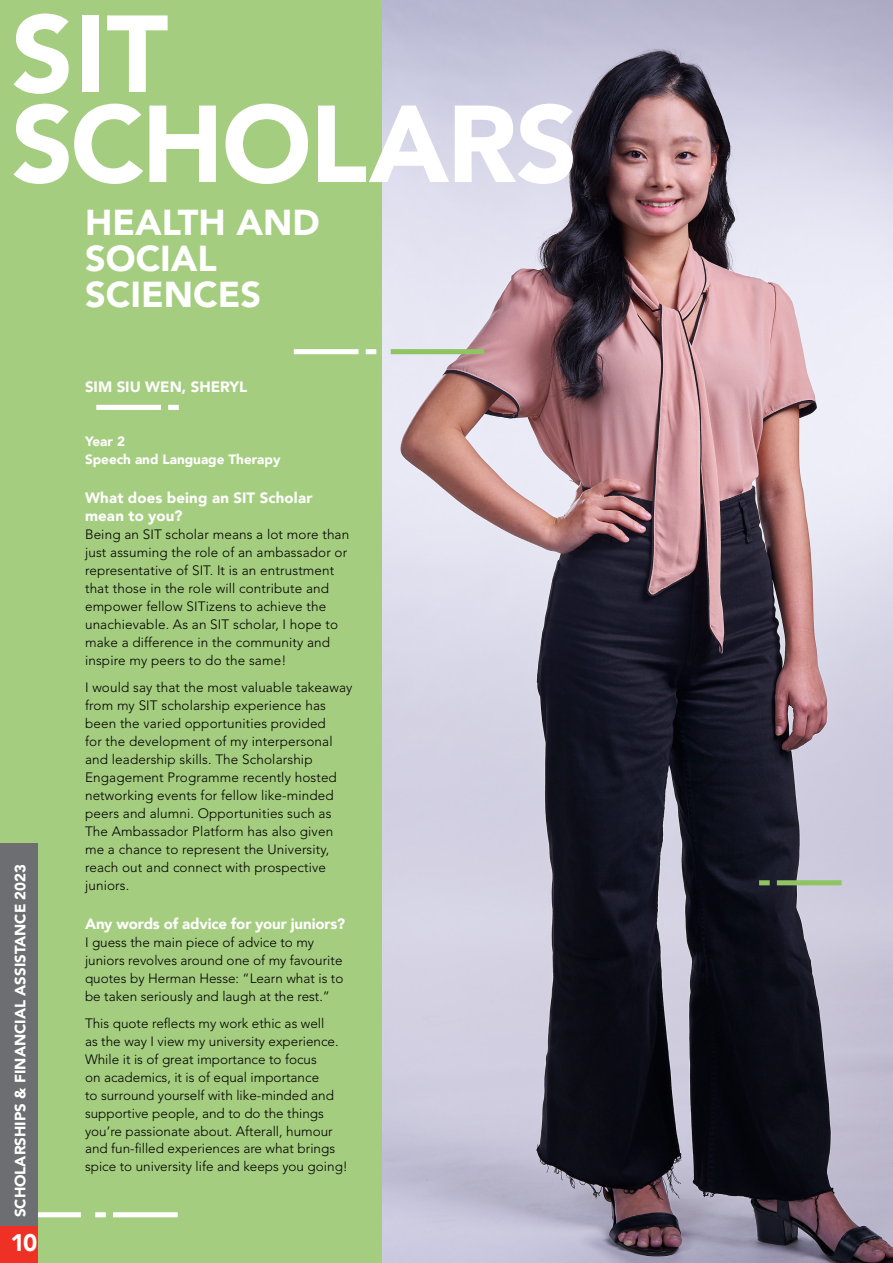
<style>
.page{position:relative;width:893px;height:1263px;background:#a5cd80}
.page>*{position:absolute;margin:0;border:0;box-sizing:border-box;transform-origin:0 0}
.t1{font:900 36px/36px "Avenir";color:#fff}
.t2{font:900 24px "Avenir";color:#fff}
.t3{font:900 15px/18px "Avenir";color:#fff}
.t4{font:300 13.5px/18px "Avenir LT Std";letter-spacing:.01em;color:#000}
.t5{font:900 13.5px/18px "Avenir";color:#fff}
</style>
<div class="page">
<img style="left:383px;top:0;width:510px;height:1263px">
<div style="left:294px;top:349px;width:65px;height:5px;background:#fff"></div>
<div style="left:366px;top:349px;width:10px;height:5px;background:#fff"></div>
<div style="left:391px;top:349px;width:93px;height:5px;background:#90c361"></div>
<div style="left:777px;top:880px;width:65px;height:5px;background:#90c361"></div>
<div style="left:759px;top:880px;width:11px;height:5px;background:#90c361"></div>
<div style="left:113px;top:1212px;width:65px;height:5px;background:#fff"></div>
<div style="left:95px;top:1212px;width:11px;height:5px;background:#fff"></div>
<div style="left:0;top:1212px;width:81px;height:5px;background:#fff"></div>
<div style="left:96px;top:405px;width:65px;height:5px;background:#fff"></div>
<div style="left:168px;top:405px;width:11px;height:5px;background:#fff"></div>
<svg style="left:14px;top:104px;width:559px;height:80px"></svg>
<svg style="left:14px;top:14px;width:55px;height:80px"></svg>
<div style="left:82px;top:15px;width:16px;height:77px;background:#fff"></div>
<svg style="left:107px;top:15px;width:61px;height:77px"></svg>
<div style="left:0;top:1225px;width:37px;height:38px;background:#ee3124"></div>
<div style="left:0;top:843px;width:37px;height:382px;background:#6d6e71"></div>
<p class="t3" style="left:11px;top:1217px;width:355px;rotate:-90deg">SCHOLARSHIPS &amp; FINANCIAL ASSISTANCE 2023</p>
<h2 class="t2" style="left:10px;top:1222px;width:28px">10</h2>
<h1 class="t1" style="left:85px;top:203px;width:236px">HEALTH AND<br>SOCIAL<br>SCIENCES</h1>
<p class="t3" style="left:85px;top:377px;width:164px">SIM SIU WEN, SHERYL</p>
<p class="t5" style="left:85px;top:432px;width:197px">Year 2<br>Speech and Language Therapy</p>
<p class="t3" style="left:85px;top:489px;width:229px">What does being an SIT Scholar mean to you?</p>
<p class="t4" style="left:85px;top:526px;width:266px">Being an SIT scholar means a lot more than just assuming the role of an ambassador or representative of SIT. It is an entrustment that those in the role will contribute and empower fellow SITizens to achieve the unachievable. As an SIT scholar, I hope to make a difference in the community and inspire my peers to do the same!</p>
<p class="t4" style="left:85px;top:678px;width:269px">I would say that the most valuable takeaway from my SIT scholarship experience has been the varied opportunities provided<br>for the development of my interpersonal and leadership skills. The Scholarship Engagement Programme recently hosted networking events for fellow like-minded peers and alumni. Opportunities such as The Ambassador Platform has also given me a chance to represent the University, reach out and connect with prospective juniors.</p>
<p class="t3" style="left:85px;top:914px;width:262px">Any words of advice for your juniors?</p>
<p class="t4" style="left:85px;top:933px;width:260px">I guess the main piece of advice to my juniors revolves around one of my favourite quotes by Herman Hesse: “Learn what is to be taken seriously and laugh at the rest.”</p>
<p class="t4" style="left:85px;top:1014px;width:264px">This quote reflects my work ethic as well<br>as the way I view my university experience.<br>While it is of great importance to focus<br>on academics, it is of equal importance<br>to surround yourself with like-minded and supportive people, and to do the things you’re passionate about. Afterall, humour and fun-filled experiences are what brings spice to university life and keeps you going!</p>
</div>
